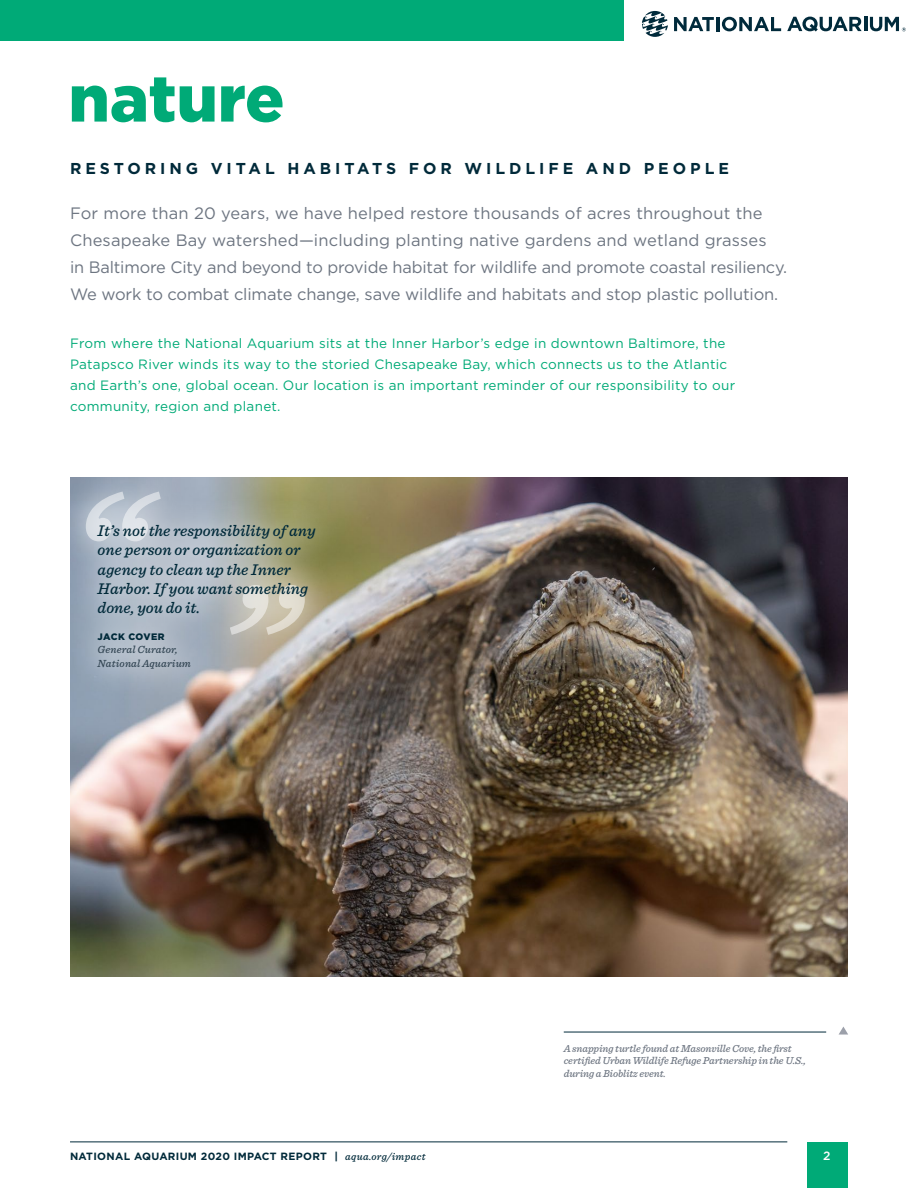
<style>
.page{position:relative;width:918px;height:1188px;background:#fff}
.page>*{position:absolute;margin:0;border:0;box-sizing:border-box;transform-origin:0 0}
.t1{font:900 65.1px "Gotham";color:#0a7}
.t2{font:16.5px/27px "Gotham";letter-spacing:-.01em;color:#6d7581}
.t3{font:italic 500 16.2px/19.4px "Sentinel";color:#012a3a}
.t4{font:700 15.75px "Gotham";letter-spacing:.25em;color:#012a3a}
.t5{font:13.5px/21px "Gotham";letter-spacing:.02em;color:#0a7}
.t6{font:500 12px "Gotham";color:#fff}
.t7{font:italic 500 10.8px/13.5px "Sentinel";letter-spacing:.01em;color:#314452}
.t8{font:italic 500 10.5px/12.6px "Sentinel";letter-spacing:-.01em;color:#6d7581}
.t9{font:700 10.5px "Gotham";letter-spacing:.03em;color:#012a3a}
.t10{font:900 9.45px "Gotham";letter-spacing:.03em;color:#012a3a}
.s1{font-family:"Sentinel";font-weight:500;font-style:italic}
</style>
<div class="page">
<svg style="left:642px;top:11px;width:26px;height:26px"></svg>
<svg style="left:787px;top:17px;width:75px;height:15px"></svg>
<hr style="left:864px;top:17px;width:3px;height:14px;background:#002a3b">
<svg style="left:674px;top:17px;width:40px;height:14px"></svg>
<hr style="left:716px;top:17px;width:3px;height:14px;background:#002a3b">
<svg style="left:722px;top:17px;width:59px;height:14px"></svg>
<svg style="left:870px;top:17px;width:36px;height:14px"></svg>
<hr style="left:70px;top:1142px;width:717px;height:1px;background:#012a3a">
<div style="left:0;top:0;width:623px;height:40px;background:#0a7"></div>
<img style="left:70px;top:477px;width:778px;height:499px">
<div style="left:56px;top:463px;width:289px;height:235px;background:#fff;opacity:.75"></div>
<svg style="left:86px;top:492px;width:75px;height:49px;background:#c6cdd7"></svg>
<svg style="left:230px;top:585px;width:75px;height:50px;background:#cfcbbe"></svg>
<div style="left:807px;top:1142px;width:41px;height:46px;background:#0a7"></div>
<svg style="left:839px;top:1027px;width:9px;height:8px"></svg>
<hr style="left:564px;top:1032px;width:262px;height:1px;background:#012a3a">
<h1 class="t1" style="left:69px;top:54px;width:218px">nature</h1>
<p class="t4" style="left:70px;top:159px;width:660px">RESTORING VITAL HABITATS FOR WILDLIFE AND PEOPLE</p>
<p class="t2" style="left:70px;top:199px;width:719px">For more than 20 years, we have helped restore thousands of acres throughout the Chesapeake Bay watershed—including planting native gardens and wetland grasses<br>in Baltimore City and beyond to provide habitat for wildlife and promote coastal resiliency.<br>We work to combat climate change, save wildlife and habitats and stop plastic pollution.</p>
<p class="t5" style="left:70px;top:332px;width:667px">From where the National Aquarium sits at the Inner Harbor’s edge in downtown Baltimore, the Patapsco River winds its way to the storied Chesapeake Bay, which connects us to the Atlantic and Earth’s one, global ocean. Our location is an important reminder of our responsibility to our community, region and planet.</p>
<p class="t3" style="left:98px;top:520px;width:220px">It’s not the responsibility of any one person or organization or agency to clean up the Inner<br>Harbor. If you want something done, you do it.</p>
<p class="t10" style="left:98px;top:630px;width:68px">JACK COVER</p>
<p class="t7" style="left:98px;top:642px;width:95px">General Curator,<br>National Aquarium</p>
<p class="t9" style="left:70px;top:1150px;width:357px">NATIONAL AQUARIUM 2020 IMPACT REPORT | <span class="s1">aqua.org/impact</span></p>
<p class="t8" style="left:564px;top:1041px;width:244px">A snapping turtle found at Masonville Cove, the first certified Urban Wildlife Refuge Partnership in the U.S., during a Bioblitz event.</p>
<p class="t6" style="left:823px;top:1148px;width:9px">2</p>
</div>
